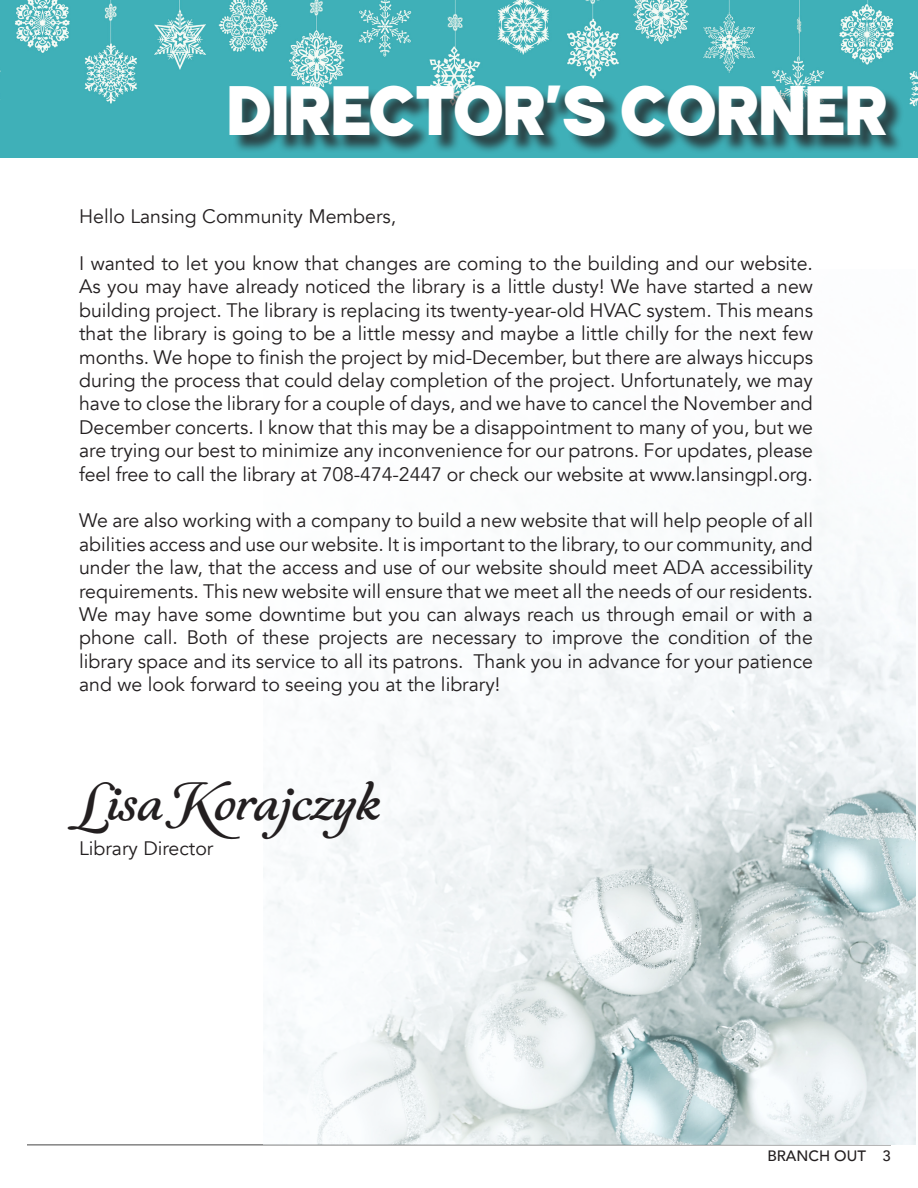
<style>
.page{position:relative;width:918px;height:1188px;background:#fff}
.page>*{position:absolute;margin:0;border:0;box-sizing:border-box;transform-origin:0 0}
.t1{font:45px "JUNAR Regular";color:#fff}
.t2{font:39px "World Discovery One PERSONAL";color:#231f20}
.t3{font:19.5px/23.4px "Avenir";color:#231f20;text-align:justify}
.t4{font:500 15px "Avenir";color:#231f20}
</style>
<div class="page">
<hr style="left:27px;top:1144px;width:864px;height:1px;background:#595959">
<img style="left:264px;top:517px;width:651px;height:627px">
<img style="left:0;top:0;width:918px;height:158px">
<div style="left:232px;top:88px;width:672px;height:67px;background:#231f20;opacity:.75"></div>
<p class="t1" style="left:228px;top:77px;width:662px">DIRECTOR’S CORNER</p>
<p class="t3" style="left:79px;top:205px;width:319px">Hello Lansing Community Members,</p>
<p class="t3" style="left:79px;top:252px;width:735px">I wanted to let you know that changes are coming to the building and our website.<br>As you may have already noticed the library is a little dusty! We have started a new building project. The library is replacing its twenty-year-old HVAC system. This means that the library is going to be a little messy and maybe a little chilly for the next few months. We hope to finish the project by mid-December, but there are always hiccups during the process that could delay completion of the project. Unfortunately, we may have to close the library for a couple of days, and we have to cancel the November and December concerts. I know that this may be a disappointment to many of you, but we are trying our best to minimize any inconvenience for our patrons. For updates, please feel free to call the library at 708-474-2447 or check our website at www.lansingpl.org.</p>
<p class="t3" style="left:79px;top:509px;width:735px">We are also working with a company to build a new website that will help people of all abilities access and use our website. It is important to the library, to our community, and under the law, that the access and use of our website should meet ADA accessibility requirements. This new website will ensure that we meet all the needs of our residents.<br>We may have some downtime but you can always reach us through email or with a phone call. Both of these projects are necessary to improve the condition of the library space and its service to all its patrons. Thank you in advance for your patience and we look forward to seeing you at the library!</p>
<p class="t2" style="left:81px;top:783px;width:301px">Lisa Korajczyk</p>
<p class="t3" style="left:79px;top:837px;width:136px">Library Director</p>
<p class="t4" style="left:767px;top:1143px;width:125px">BRANCH OUT 3</p>
</div>
